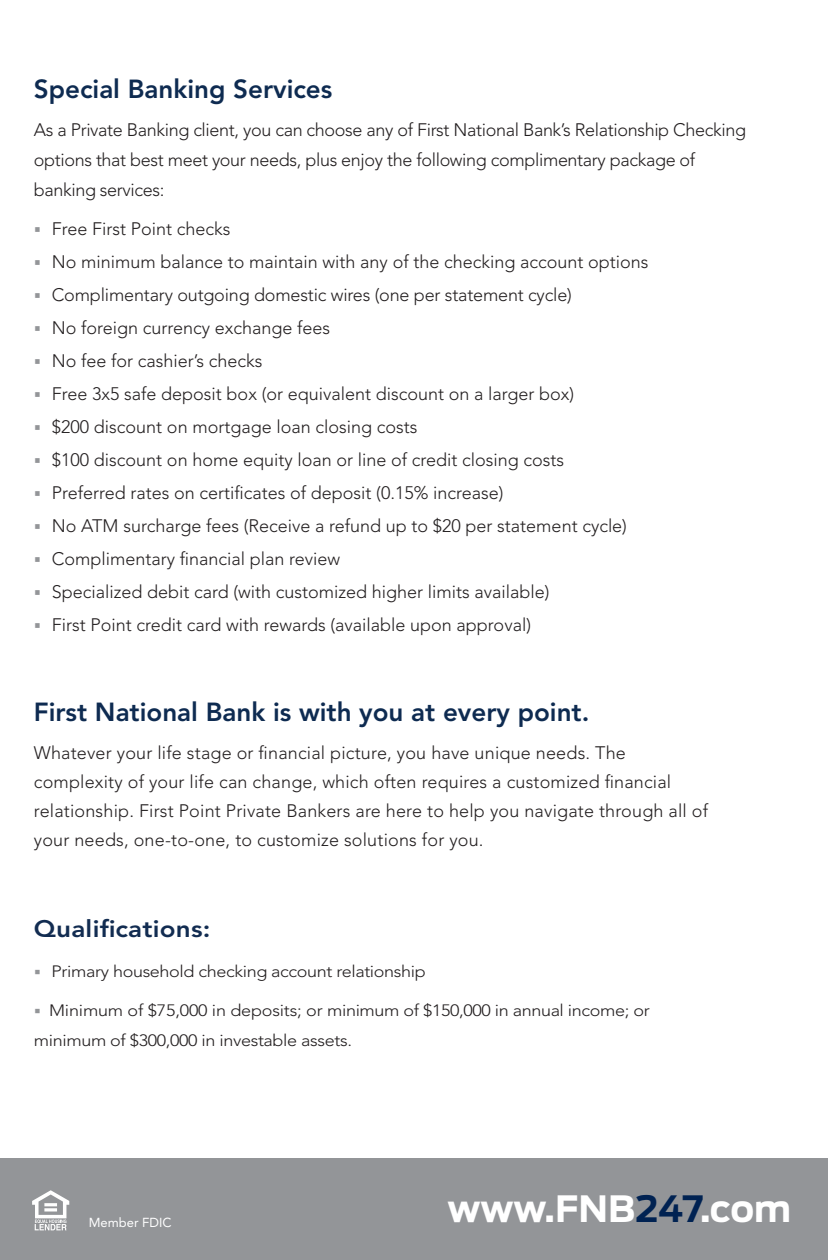
<style>
.page{position:relative;width:828px;height:1260px;background:#fff}
.page>*{position:absolute;margin:0;border:0;box-sizing:border-box;transform-origin:0 0}
.Paragraph_Style3{font:700 36px "Antenna";color:#fff}
.Paragraph_Style1{font:800 26px "Avenir LT Std";color:#0e2b51}
.Paragraph_Style5{font:800 26px "Avenir LT Std";color:#0e2b51}
.t1{font:800 23.6px "Avenir LT Std";letter-spacing:.01em;color:#122c51;scale:1.1 1}
.Paragraph_Style1-2{font:300 18px/29px "Avenir LT Std";color:#231f20}
.Paragraph_Style1-3{font:300 18px/30px "Avenir LT Std";letter-spacing:-.02em;color:#231f20}
.t2{font:300 16.4px/30px "Avenir LT Std";letter-spacing:-.02em;color:#231f20;scale:1.1 1}
.Paragraph_Style3-2{font:13px "Avenir LT Std";color:#fff}
.s1{font-family:"Antenna";font-weight:900;color:#939598}
.s2{color:#002252}
</style>
<div class="page">
<div style="left:0;top:1159px;width:828px;height:101px;background:#939598"></div>
<svg style="left:32px;top:1190px;width:37px;height:40px"></svg>
<p class="Paragraph_Style5" style="left:34px;top:73px;width:300px">Special Banking Services</p>
<p class="Paragraph_Style1-3" style="left:34px;top:115px;width:714px">As a Private Banking client, you can choose any of First National Bank’s Relationship Checking options that best meet your needs, plus enjoy the following complimentary package of banking services:</p>
<p class="Paragraph_Style1-2" style="left:34px;top:214px;width:198px"><span class="s1">•</span> Free First Point checks</p>
<p class="Paragraph_Style1-2" style="left:34px;top:247px;width:616px"><span class="s1">•</span> No minimum balance to maintain with any of the checking account options</p>
<p class="Paragraph_Style1-2" style="left:34px;top:280px;width:540px"><span class="s1">•</span> Complimentary outgoing domestic wires (one per statement cycle)</p>
<p class="Paragraph_Style1-2" style="left:34px;top:313px;width:298px"><span class="s1">•</span> No foreign currency exchange fees</p>
<p class="Paragraph_Style1-2" style="left:34px;top:346px;width:230px"><span class="s1">•</span> No fee for cashier’s checks</p>
<p class="Paragraph_Style1-2" style="left:34px;top:379px;width:542px"><span class="s1">•</span> Free 3x5 safe deposit box (or equivalent discount on a larger box)</p>
<p class="Paragraph_Style1-2" style="left:34px;top:412px;width:385px"><span class="s1">•</span> $200 discount on mortgage loan closing costs</p>
<p class="Paragraph_Style1-2" style="left:34px;top:445px;width:532px"><span class="s1">•</span> $100 discount on home equity loan or line of credit closing costs</p>
<p class="Paragraph_Style1-2" style="left:34px;top:478px;width:471px"><span class="s1">•</span> Preferred rates on certificates of deposit (0.15% increase)</p>
<p class="Paragraph_Style1-2" style="left:34px;top:511px;width:595px"><span class="s1">•</span> No ATM surcharge fees (Receive a refund up to $20 per statement cycle)</p>
<p class="Paragraph_Style1-2" style="left:34px;top:544px;width:308px"><span class="s1">•</span> Complimentary financial plan review</p>
<p class="Paragraph_Style1-2" style="left:34px;top:577px;width:517px"><span class="s1">•</span> Specialized debit card (with customized higher limits available)</p>
<p class="Paragraph_Style1-2" style="left:34px;top:610px;width:499px"><span class="s1">•</span> First Point credit card with rewards (available upon approval)</p>
<p class="Paragraph_Style1" style="left:34px;top:696px;width:557px">First National Bank is with you at every point.</p>
<p class="Paragraph_Style1-2" style="left:34px;top:738px;width:676px">Whatever your life stage or financial picture, you have unique needs. The complexity of your life can change, which often requires a customized financial relationship. First Point Private Bankers are here to help you navigate through all of your needs, one-to-one, to customize solutions for you.</p>
<p class="t1" style="left:34px;top:915px;width:162px">Qualifications:</p>
<p class="t2" style="left:34px;top:956px;width:358px"><span class="s1">•</span> Primary household checking account relationship</p>
<p class="t2" style="left:34px;top:996px;width:561px"><span class="s1">•</span> Minimum of $75,000 in deposits; or minimum of $150,000 in annual income; or minimum of $300,000 in investable assets.</p>
<p class="Paragraph_Style3-2" style="left:89px;top:1215px;width:84px">Member FDIC</p>
<p class="Paragraph_Style3" style="left:447px;top:1188px;width:345px">www.FNB<span class="s2">247</span>.com</p>
</div>
